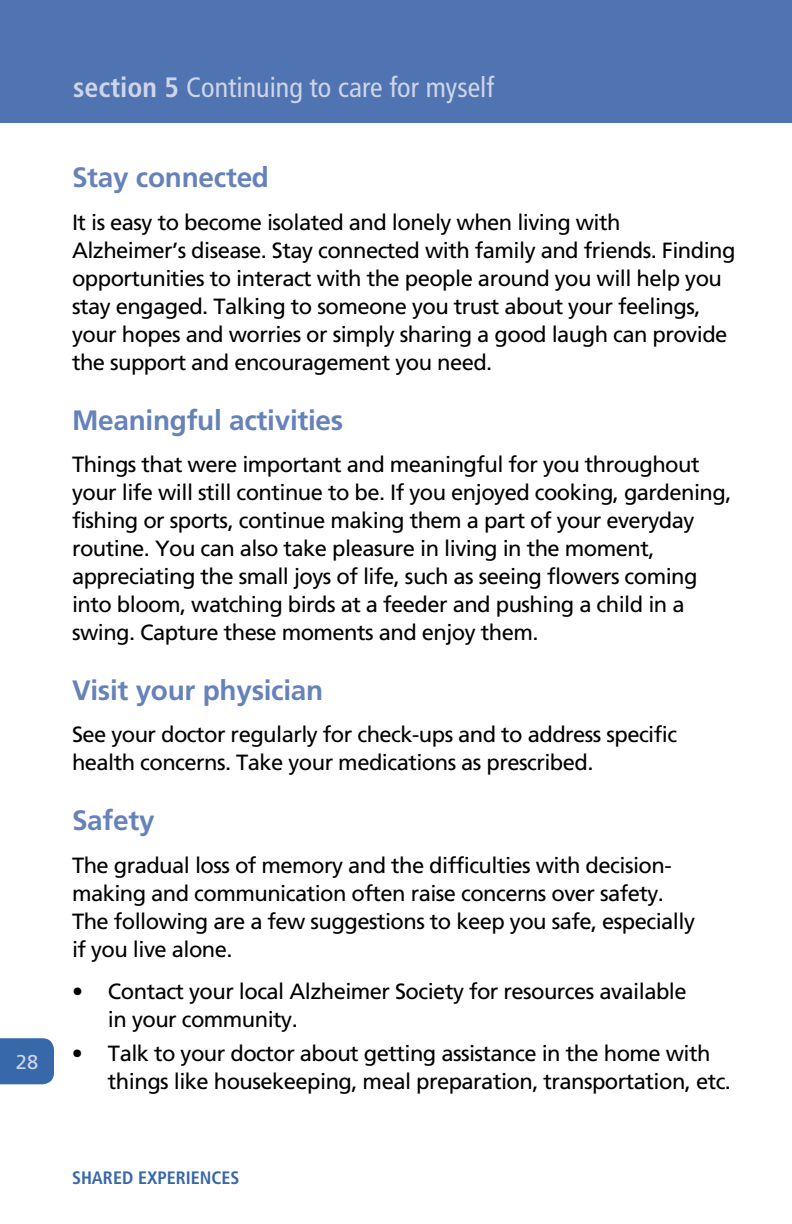
<style>
.page{position:relative;width:792px;height:1224px;background:#fff}
.page>*{position:absolute;margin:0;border:0;box-sizing:border-box;transform-origin:0 0}
.t1{font:700 28px "Frutiger";letter-spacing:-.01em;color:#6682ba}
.t2{font:condensed 28px "Frutiger";color:#cfd5e9}
.t3{font:22px/28px "Frutiger";letter-spacing:-.025em;color:#000}
.t4{font:20px "Frutiger";color:#cfd5e9}
.t5{font:700 condensed 18px "Frutiger";color:#3768a9}
.s1{font-weight:700}
</style>
<div class="page">
<div style="left:0;top:0;width:792px;height:122px;background:#5074b1"></div>
<div style="left:0;top:1038px;width:54px;height:46px;background:#3768a9"></div>
<p class="t4" style="left:16px;top:1050px;width:24px">28</p>
<p class="t2" style="left:73px;top:71px;width:423px"><span class="s1">section 5</span> Continuing to care for myself</p>
<p class="t1" style="left:72px;top:161px;width:199px">Stay connected</p>
<p class="t3" style="left:72px;top:208px;width:665px">It is easy to become isolated and lonely when living with Alzheimer’s disease. Stay connected with family and friends. Finding opportunities to interact with the people around you will help you stay engaged. Talking to someone you trust about your feelings, your hopes and worries or simply sharing a good laugh can provide the support and encouragement you need.</p>
<p class="t1" style="left:72px;top:404px;width:273px">Meaningful activities</p>
<p class="t3" style="left:72px;top:450px;width:661px">Things that were important and meaningful for you throughout your life will still continue to be. If you enjoyed cooking, gardening, fishing or sports, continue making them a part of your everyday routine. You can also take pleasure in living in the moment, appreciating the small joys of life, such as seeing flowers coming into bloom, watching birds at a feeder and pushing a child in a swing. Capture these moments and enjoy them.</p>
<p class="t1" style="left:72px;top:674px;width:253px">Visit your physician</p>
<p class="t3" style="left:72px;top:721px;width:607px">See your doctor regularly for check-ups and to address specific health concerns. Take your medications as prescribed.</p>
<p class="t1" style="left:72px;top:804px;width:84px">Safety</p>
<p class="t3" style="left:72px;top:851px;width:625px">The gradual loss of memory and the difficulties with decision&shy;making and communication often raise concerns over safety.<br>The following are a few suggestions to keep you safe, especially if you live alone.</p>
<p class="t3" style="left:108px;top:977px;width:580px;text-indent:-36px">• Contact your local Alzheimer Society for resources available in your community.</p>
<p class="t3" style="left:108px;top:1039px;width:625px;text-indent:-36px">• Talk to your doctor about getting assistance in the home with things like housekeeping, meal preparation, transportation, etc.</p>
<p class="t5" style="left:72px;top:1167px;width:169px">SHARED EXPERIENCES</p>
</div>
